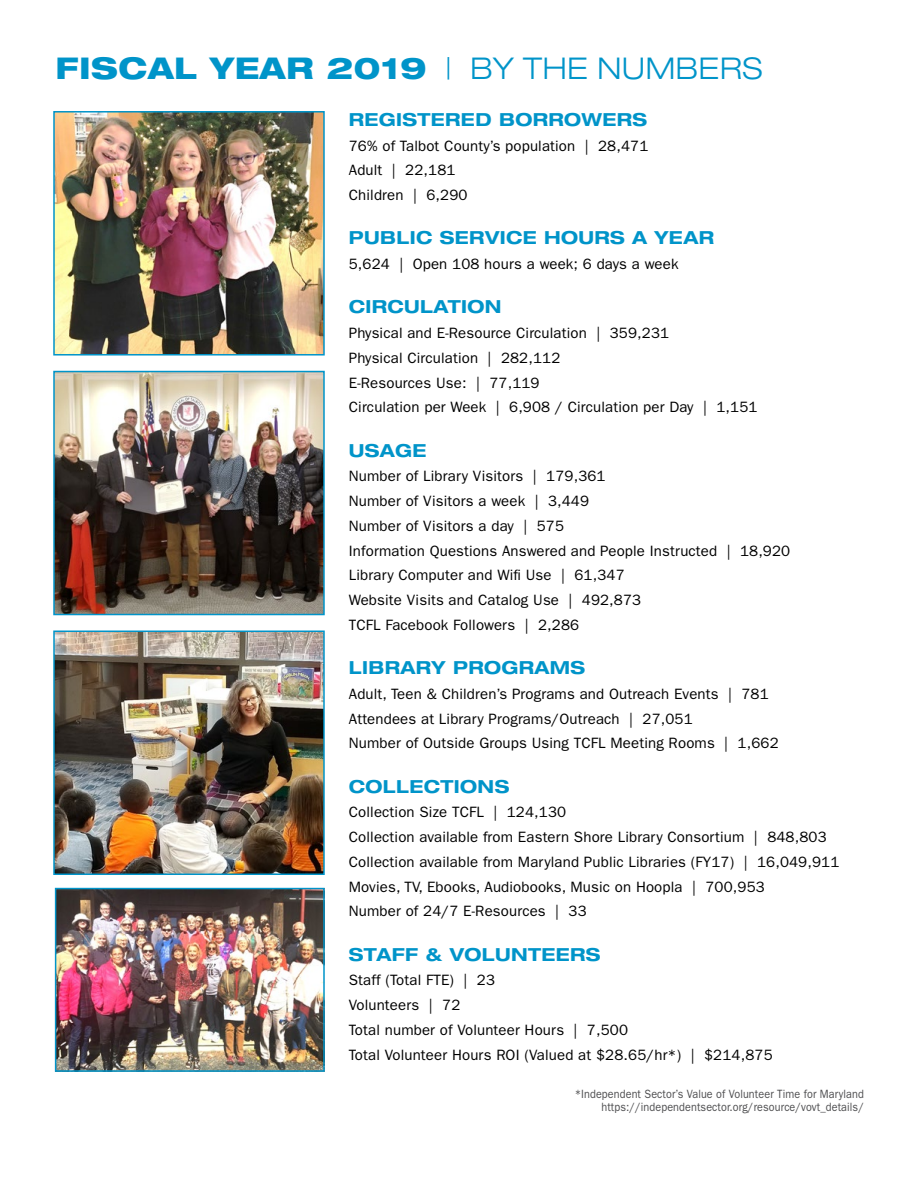
<style>
.page{position:relative;width:918px;height:1188px;background:#fff}
.page>*{position:absolute;margin:0;border:0;box-sizing:border-box;transform-origin:0 0}
.t1{font:800 expanded 30px "Helvetica Neue";letter-spacing:.02em;color:#0094c9}
.t2{font:700 expanded 18px "Helvetica Neue";letter-spacing:.02em;color:#0094c9}
.t3{font:15px "ITC Franklin Gothic Std";letter-spacing:.01em;color:#000}
.t4{font:12px "ITC Franklin Gothic Std";letter-spacing:.01em;color:#4d4d4f;scale:.9 1}
.s1{font-weight:300}
</style>
<div class="page">
<img style="left:56px;top:114px;width:266px;height:239px">
<div style="left:53px;top:111px;width:272px;height:245px;border:2px solid #0094c9"></div>
<img style="left:56px;top:374px;width:266px;height:238px">
<div style="left:53px;top:371px;width:272px;height:244px;border:2px solid #0094c9"></div>
<img style="left:56px;top:634px;width:266px;height:238px">
<div style="left:53px;top:631px;width:272px;height:244px;border:2px solid #0094c9"></div>
<img style="left:58px;top:891px;width:264px;height:178px">
<div style="left:55px;top:888px;width:270px;height:184px;border:2px solid #0094c9"></div>
<p class="t1" style="left:56px;top:49px;width:709px">FISCAL YEAR 2019 <span class="s1">| BY THE NUMBERS</span></p>
<p class="t2" style="left:349px;top:108px;width:300px">REGISTERED BORROWERS</p>
<p class="t3" style="left:349px;top:137px;width:301px">76% of Talbot County’s population | 28,471</p>
<p class="t3" style="left:349px;top:162px;width:108px">Adult | 22,181</p>
<p class="t3" style="left:349px;top:186px;width:120px">Children | 6,290</p>
<p class="t2" style="left:349px;top:227px;width:367px">PUBLIC SERVICE HOURS A YEAR</p>
<p class="t3" style="left:349px;top:255px;width:331px">5,624 | Open 108 hours a week; 6 days a week</p>
<p class="t2" style="left:349px;top:296px;width:154px">CIRCULATION</p>
<p class="t3" style="left:349px;top:324px;width:322px">Physical and E-Resource Circulation | 359,231</p>
<p class="t3" style="left:349px;top:349px;width:213px">Physical Circulation | 282,112</p>
<p class="t3" style="left:349px;top:374px;width:192px">E-Resources Use: | 77,119</p>
<p class="t3" style="left:349px;top:399px;width:410px">Circulation per Week | 6,908 / Circulation per Day | 1,151</p>
<p class="t2" style="left:349px;top:439px;width:79px">USAGE</p>
<p class="t3" style="left:349px;top:468px;width:258px">Number of Library Visitors | 179,361</p>
<p class="t3" style="left:349px;top:492px;width:242px">Number of Visitors a week | 3,449</p>
<p class="t3" style="left:349px;top:517px;width:217px">Number of Visitors a day | 575</p>
<p class="t3" style="left:349px;top:542px;width:443px">Information Questions Answered and People Instructed | 18,920</p>
<p class="t3" style="left:349px;top:567px;width:277px">Library Computer and Wifi Use | 61,347</p>
<p class="t3" style="left:349px;top:591px;width:294px">Website Visits and Catalog Use | 492,873</p>
<p class="t3" style="left:349px;top:616px;width:232px">TCFL Facebook Followers | 2,286</p>
<p class="t2" style="left:349px;top:656px;width:238px">LIBRARY PROGRAMS</p>
<p class="t3" style="left:349px;top:685px;width:421px">Adult, Teen &amp; Children’s Programs and Outreach Events | 781</p>
<p class="t3" style="left:349px;top:710px;width:345px">Attendees at Library Programs/Outreach | 27,051</p>
<p class="t3" style="left:349px;top:735px;width:431px">Number of Outside Groups Using TCFL Meeting Rooms | 1,662</p>
<p class="t2" style="left:349px;top:775px;width:162px">COLLECTIONS</p>
<p class="t3" style="left:349px;top:804px;width:219px">Collection Size TCFL | 124,130</p>
<p class="t3" style="left:349px;top:828px;width:479px">Collection available from Eastern Shore Library Consortium | 848,803</p>
<p class="t3" style="left:349px;top:853px;width:492px">Collection available from Maryland Public Libraries (FY17) | 16,049,911</p>
<p class="t3" style="left:349px;top:878px;width:418px">Movies, TV, Ebooks, Audiobooks, Music on Hoopla | 700,953</p>
<p class="t3" style="left:349px;top:903px;width:239px">Number of 24/7 E-Resources | 33</p>
<p class="t2" style="left:349px;top:943px;width:253px">STAFF &amp; VOLUNTEERS</p>
<p class="t3" style="left:349px;top:972px;width:148px">Staff (Total FTE) | 23</p>
<p class="t3" style="left:349px;top:996px;width:113px">Volunteers | 72</p>
<p class="t3" style="left:349px;top:1021px;width:281px">Total number of Volunteer Hours | 7,500</p>
<p class="t3" style="left:349px;top:1046px;width:425px">Total Volunteer Hours ROI (Valued at $28.65/hr*) | $214,875</p>
<p class="t4" style="left:575px;top:1087px;width:323px">*Independent Sector’s Value of Volunteer Time for Maryland</p>
<p class="t4" style="left:601px;top:1100px;width:293px">https://independentsector.org/resource/vovt_details/</p>
</div>
